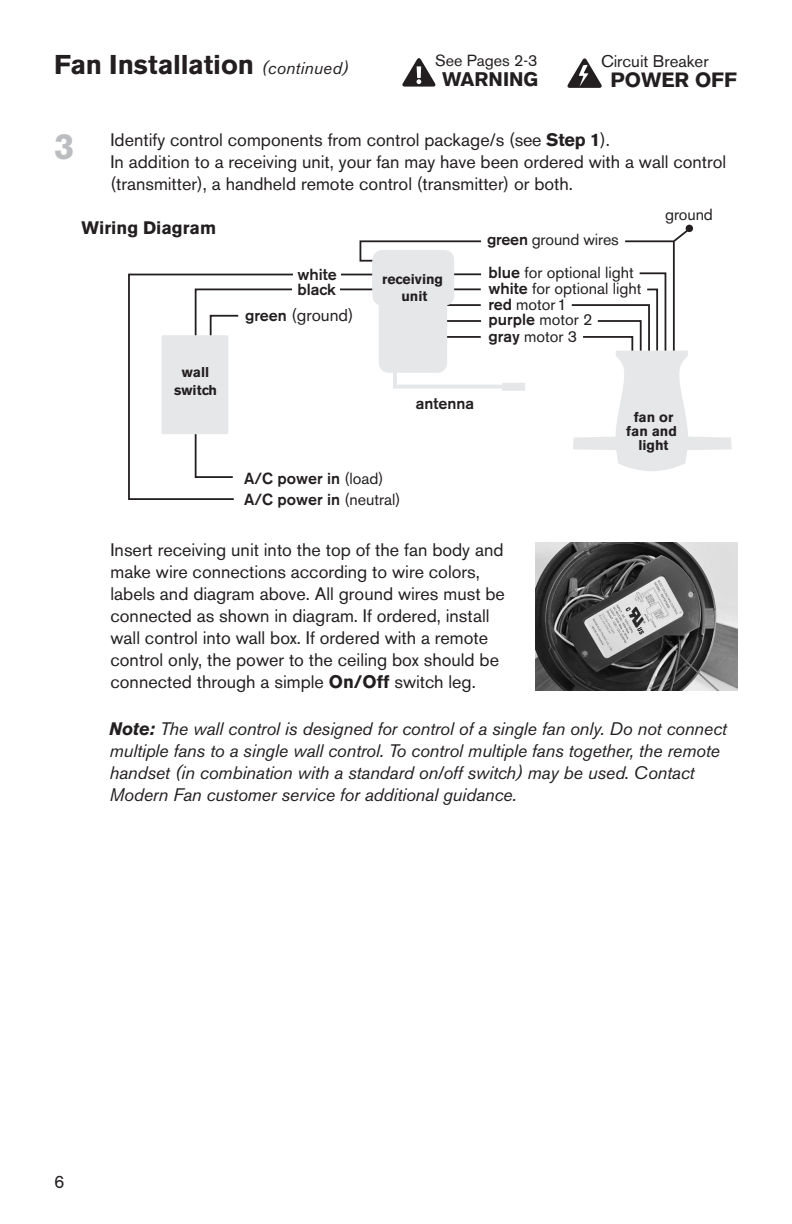
<style>
.page{position:relative;width:792px;height:1224px;background:#fff}
.page>*{position:absolute;margin:0;border:0;box-sizing:border-box;transform-origin:0 0}
.t1{font:700 36px "Akzidenz Grotesk BE";color:#bcbdc0}
.t2{font:700 27px "Akzidenz Grotesk BE";letter-spacing:-.005em;color:#231f20}
.t3{font:900 20.4px "Akzidenz Grotesk";color:#231f20}
.t4{font:900 19.4px "Akzidenz Grotesk";color:#231f20}
.t5{font:18px/22px "Akzidenz Grotesk BE";color:#231f20}
.t6{font:italic 18px/22px "Akzidenz Grotesk BE";letter-spacing:-.01em;color:#231f20}
.t7{font:700 18px "Akzidenz Grotesk BE";color:#231f20}
.t8{font:17px "Akzidenz Grotesk BE";color:#231f20}
.t9{font:16.8px "Akzidenz Grotesk BE";color:#231f20}
.t10{font:16px/16.2px "Akzidenz Grotesk BE";color:#231f20}
.t11{font:500 16px/15.4px "Akzidenz Grotesk BE";color:#231f20}
.t12{font:700 14.2px/14px "Akzidenz Grotesk BE";color:#231f20;text-align:center}
.s1{font-weight:400;font-style:italic;font-size:17px}
.s2{font-weight:700}
.s3{font-weight:500;font-size:16px}
.s4{font-weight:500}
.s5{font-weight:400}
</style>
<div class="page">
<svg style="left:402px;top:58px;width:34px;height:29px"></svg>
<svg style="left:567px;top:58px;width:35px;height:30px"></svg>
<img style="left:536px;top:543px;width:202px;height:147px">
<svg style="left:359px;top:240px;width:123px;height:22px"></svg>
<hr style="left:426px;top:336px;width:55px;height:2px;background:#231f20">
<hr style="left:443px;top:320px;width:38px;height:2px;background:#231f20">
<hr style="left:444px;top:304px;width:37px;height:2px;background:#231f20">
<hr style="left:447px;top:273px;width:34px;height:2px;background:#231f20">
<hr style="left:450px;top:288px;width:31px;height:2px;background:#231f20">
<svg style="left:128px;top:273px;width:244px;height:227px"></svg>
<div style="left:293px;top:267px;width:48px;height:13px;background:#fff"></div>
<div style="left:293px;top:284px;width:47px;height:13px;background:#fff"></div>
<div style="left:162px;top:335px;width:66px;height:99px;background:#e6e7e9"></div>
<div style="left:379px;top:267px;width:68px;height:106px;background:#e6e7e9;border-radius:10px"></div>
<div style="left:372px;top:250px;width:82px;height:56px;background:#e6e7e9;border-radius:10px"></div>
<svg style="left:393px;top:368px;width:109px;height:21px"></svg>
<div style="left:502px;top:383px;width:23px;height:8px;background:#e6e7e9"></div>
<div style="left:686px;top:225px;width:7px;height:7px;background:#231f20;border-radius:50%"></div>
<svg style="left:571px;top:226px;width:161px;height:245px"></svg>
<h2 class="t2" style="left:54px;top:49px;width:296px">Fan Installation <span class="s1">(continued)</span></h2>
<p class="t10" style="left:435px;top:52px;width:104px">See Pages 2-3</p>
<p class="t4" style="left:442px;top:67px;width:98px">WARNING</p>
<p class="t9" style="left:601px;top:51px;width:109px">Circuit Breaker</p>
<p class="t3" style="left:611px;top:68px;width:128px">POWER OFF</p>
<h1 class="t1" style="left:54px;top:126px;width:22px">3</h1>
<p class="t5" style="left:110px;top:129px;width:617px">Identify control components from control package/s (see <span class="s2">Step 1</span>).<br>In addition to a receiving unit, your fan may have been ordered with a wall control (transmitter), a handheld remote control (transmitter) or both.</p>
<p class="t7" style="left:82px;top:217px;width:136px">Wiring Diagram</p>
<p class="t11" style="left:298px;top:266px;width:41px">white black</p>
<p class="t8" style="left:245px;top:305px;width:110px"><span class="s3">green</span> (ground)</p>
<p class="t12" style="left:382px;top:271px;width:63px;line-height:17px">receiving unit</p>
<p class="t10" style="left:487px;top:231px;width:133px"><span class="s4">green</span> ground wires</p>
<p class="t10" style="left:488px;top:264px;width:155px"><span class="s4">blue</span> for optional light <span class="s4">white</span> for optional light</p>
<p class="t10" style="left:488px;top:296px;width:80px"><span class="s4">red</span> motor1</p>
<p class="t11" style="left:488px;top:312px;width:105px">purple <span class="s5">motor 2</span></p>
<p class="t10" style="left:488px;top:328px;width:90px"><span class="s4">gray</span> motor 3</p>
<p class="t10" style="left:665px;top:206px;width:49px">ground</p>
<p class="t12" style="left:174px;top:364px;width:44px;line-height:18px">wall switch</p>
<p class="t11" style="left:416px;top:395px;width:60px">antenna</p>
<p class="t11" style="left:244px;top:470px;width:141px">A/C power in <span class="s5">(load)</span></p>
<p class="t11" style="left:244px;top:491px;width:158px">A/C power in <span class="s5">(neutral)</span></p>
<p class="t12" style="left:626px;top:410px;width:52px">fan or fan and light</p>
<p class="t5" style="left:110px;top:539px;width:396px">Insert receiving unit into the top of the fan body and make wire connections according to wire colors, labels and diagram above. All ground wires must be connected as shown in diagram. If ordered, install wall control into wall box. If ordered with a remote control only, the power to the ceiling box should be connected through a simple <span class="s2">On/Off</span> switch leg.</p>
<p class="t6" style="left:109px;top:718px;width:619px"><span class="s2">Note:</span> The wall control is designed for control of a single fan only. Do not connect multiple fans to a single wall control. To control multiple fans together, the remote handset (in combination with a standard on/off switch) may be used. Contact Modern Fan customer service for additional guidance.</p>
<p class="t5" style="left:54px;top:1170px;width:12px">6</p>
</div>
